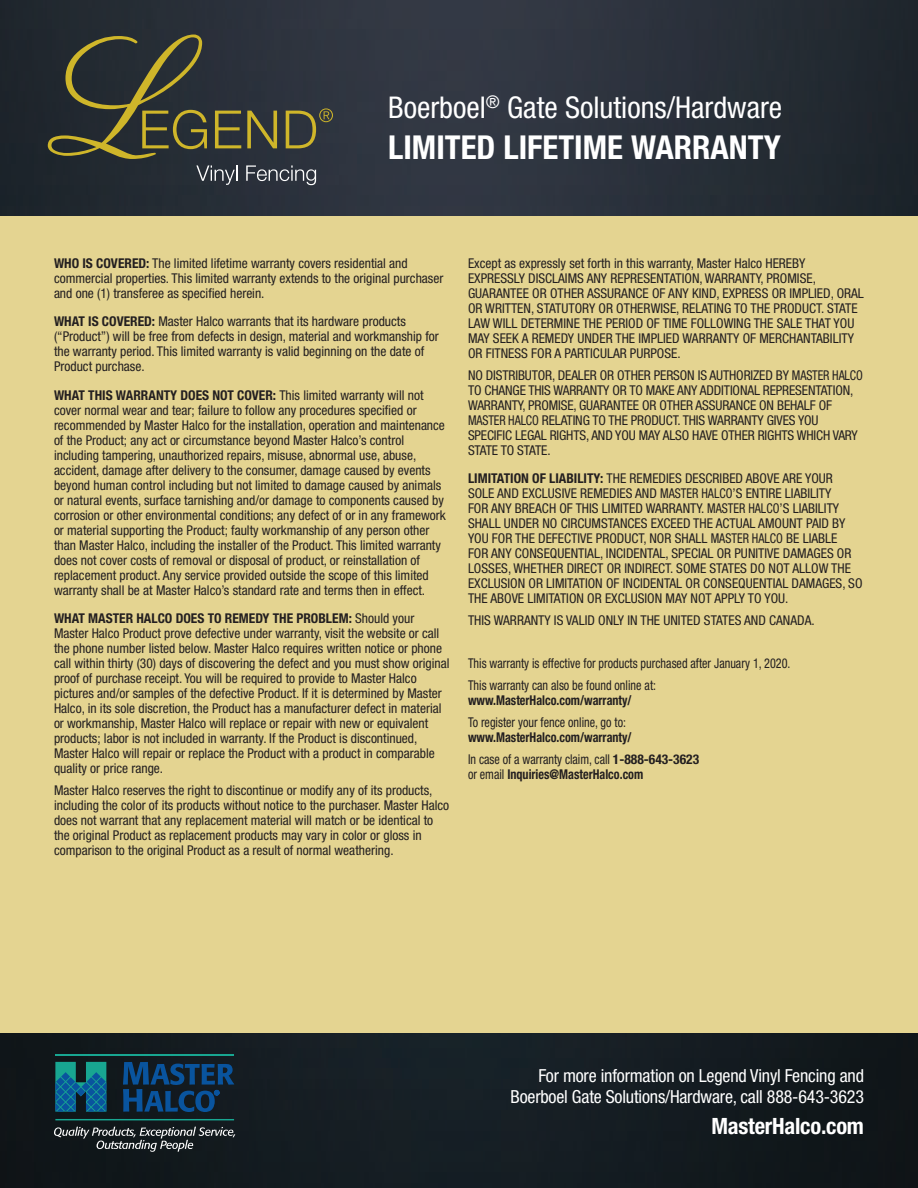
<style>
.page{position:relative;width:918px;height:1188px;background:#fff}
.page>*{position:absolute;margin:0;border:0;box-sizing:border-box;transform-origin:0 0}
.t1{font:700 condensed 33px "Helvetica Neue LT Std";color:#fff}
.t2{font:condensed 30px "Helvetica Neue LT Std";color:#fff}
.t3{font:700 condensed 22.5px "Helvetica Neue LT Std";letter-spacing:-.01em;color:#fff}
.t4{font:condensed 18px/21px "Helvetica Neue LT Std";letter-spacing:-.01em;color:#fff;text-align:right}
.chart{font:condensed 13.5px/15px "Helvetica Neue LT Std";color:#231f20}
.chart-2{font:condensed 13.5px/15px "Helvetica Neue LT Std";color:#231f20;scale:.9 1}
.chart-3{font:700 condensed 13.5px/15px "Helvetica Neue LT Std";color:#231f20}
.s1{font-weight:700}
.s2{font-weight:400}
</style>
<div class="page">
<img style="left:0;top:0;width:918px;height:1188px">
<div style="left:0;top:216px;width:918px;height:816px;background:#e4d491"></div>
<hr style="left:55px;top:1119px;width:179px;height:1px;background:#18a691">
<hr style="left:55px;top:1054px;width:179px;height:1px;background:#18a691">
<svg style="left:123px;top:1062px;width:111px;height:50px;background:#0e3356"></svg>
<svg style="left:55px;top:1062px;width:51px;height:50px;background:#0f6983"></svg>
<svg style="left:54px;top:1127px;width:181px;height:25px;background:#3a4043"></svg>
<svg style="left:196px;top:165px;width:41px;height:20px"></svg>
<svg style="left:246px;top:165px;width:70px;height:20px"></svg>
<svg style="left:48px;top:35px;width:285px;height:124px;background:#3d3f35"></svg>
<p class="t2" style="left:388px;top:90px;width:396px">Boerboel<sup>®</sup> Gate Solutions/Hardware</p>
<p class="t1" style="left:388px;top:127px;width:394px">LIMITED LIFETIME WARRANTY</p>
<p class="chart" style="left:54px;top:255px;width:391px"><span class="s1">WHO IS COVERED:</span> The limited lifetime warranty covers residential and commercial properties. This limited warranty extends to the original purchaser and one (1) transferee as specified herein.</p>
<p class="chart" style="left:54px;top:314px;width:386px"><span class="s1">WHAT IS COVERED:</span> Master Halco warrants that its hardware products (“Product”) will be free from defects in design, material and workmanship for the warranty period. This limited warranty is valid beginning on the date of Product purchase.</p>
<p class="chart" style="left:54px;top:387px;width:393px"><span class="s1">WHAT THIS WARRANTY DOES NOT COVER:</span> This limited warranty will not cover normal wear and tear; failure to follow any procedures specified or recommended by Master Halco for the installation, operation and maintenance of the Product; any act or circumstance beyond Master Halco’s control including tampering, unauthorized repairs, misuse, abnormal use, abuse, accident, damage after delivery to the consumer, damage caused by events beyond human control including but not limited to damage caused by animals or natural events, surface tarnishing and/or damage to components caused by corrosion or other environmental conditions; any defect of or in any framework or material supporting the Product; faulty workmanship of any person other than Master Halco, including the installer of the Product. This limited warranty does not cover costs of removal or disposal of product, or reinstallation of replacement product. Any service provided outside the scope of this limited warranty shall be at Master Halco’s standard rate and terms then in effect.</p>
<p class="chart" style="left:54px;top:611px;width:397px"><span class="s1">WHAT MASTER HALCO DOES TO REMEDY THE PROBLEM:</span> Should your Master Halco Product prove defective under warranty, visit the website or call the phone number listed below. Master Halco requires written notice or phone call within thirty (30) days of discovering the defect and you must show original proof of purchase receipt. You will be required to provide to Master Halco pictures and/or samples of the defective Product. If it is determined by Master Halco, in its sole discretion, the Product has a manufacturer defect in material or workmanship, Master Halco will replace or repair with new or equivalent products; labor is not included in warranty. If the Product is discontinued, Master Halco will repair or replace the Product with a product in comparable quality or price range.</p>
<p class="chart" style="left:54px;top:783px;width:397px">Master Halco reserves the right to discontinue or modify any of its products, including the color of its products without notice to the purchaser. Master Halco does not warrant that any replacement material will match or be identical to the original Product as replacement products may vary in color or gloss in comparison to the original Product as a result of normal weathering.</p>
<p class="chart" style="left:468px;top:255px;width:397px">Except as expressly set forth in this warranty, Master Halco HEREBY EXPRESSLY DISCLAIMS ANY REPRESENTATION, WARRANTY, PROMISE, GUARANTEE OR OTHER ASSURANCE OF ANY KIND, EXPRESS OR IMPLIED, ORAL OR WRITTEN, STATUTORY OR OTHERWISE, RELATING TO THE PRODUCT. STATE LAW WILL DETERMINE THE PERIOD OF TIME FOLLOWING THE SALE THAT YOU MAY SEEK A REMEDY UNDER THE IMPLIED WARRANTY OF MERCHANTABILITY OR FITNESS FOR A PARTICULAR PURPOSE.</p>
<p class="chart" style="left:468px;top:367px;width:396px">NO DISTRIBUTOR, DEALER OR OTHER PERSON IS AUTHORIZED BY MASTER HALCO TO CHANGE THIS WARRANTY OR TO MAKE ANY ADDITIONAL REPRESENTATION, WARRANTY, PROMISE, GUARANTEE OR OTHER ASSURANCE ON BEHALF OF MASTER HALCO RELATING TO THE PRODUCT. THIS WARRANTY GIVES YOU SPECIFIC LEGAL RIGHTS, AND YOU MAY ALSO HAVE OTHER RIGHTS WHICH VARY STATE TO STATE.</p>
<p class="chart" style="left:468px;top:471px;width:396px"><span class="s1">LIMITATION OF LIABILITY:</span> THE REMEDIES DESCRIBED ABOVE ARE YOUR SOLE AND EXCLUSIVE REMEDIES AND MASTER HALCO’S ENTIRE LIABILITY<br>FOR ANY BREACH OF THIS LIMITED WARRANTY. MASTER HALCO’S LIABILITY SHALL UNDER NO CIRCUMSTANCES EXCEED THE ACTUAL AMOUNT PAID BY YOU FOR THE DEFECTIVE PRODUCT, NOR SHALL MASTER HALCO BE LIABLE<br>FOR ANY CONSEQUENTIAL, INCIDENTAL, SPECIAL OR PUNITIVE DAMAGES OR LOSSES, WHETHER DIRECT OR INDIRECT. SOME STATES DO NOT ALLOW THE EXCLUSION OR LIMITATION OF INCIDENTAL OR CONSEQUENTIAL DAMAGES, SO THE ABOVE LIMITATION OR EXCLUSION MAY NOT APPLY TO YOU.</p>
<p class="chart" style="left:468px;top:612px;width:348px">THIS WARRANTY IS VALID ONLY IN THE UNITED STATES AND CANADA.</p>
<p class="chart-2" style="left:468px;top:656px;width:360px">This warranty is effective for products purchased after January 1, 2020.</p>
<p class="chart-2" style="left:468px;top:678px;width:210px">This warranty can also be found online at: <span class="s1">www.MasterHalco.com/warranty/</span></p>
<p class="chart-2" style="left:468px;top:714px;width:183px">To register your fence online, go to: <span class="s1">www.MasterHalco.com/warranty/</span></p>
<p class="chart-3" style="left:468px;top:751px;width:233px"><span class="s2">In case of a warranty claim, call</span> 1-888-643-3623 <span class="s2">or email</span> Inquiries@MasterHalco.com</p>
<p class="t4" style="left:511px;top:1065px;width:355px">For more information on Legend Vinyl Fencing and<br>Boerboel Gate Solutions/Hardware, call 888-643-3623</p>
<p class="t3" style="left:711px;top:1112px;width:154px">MasterHalco.com</p>
</div>
